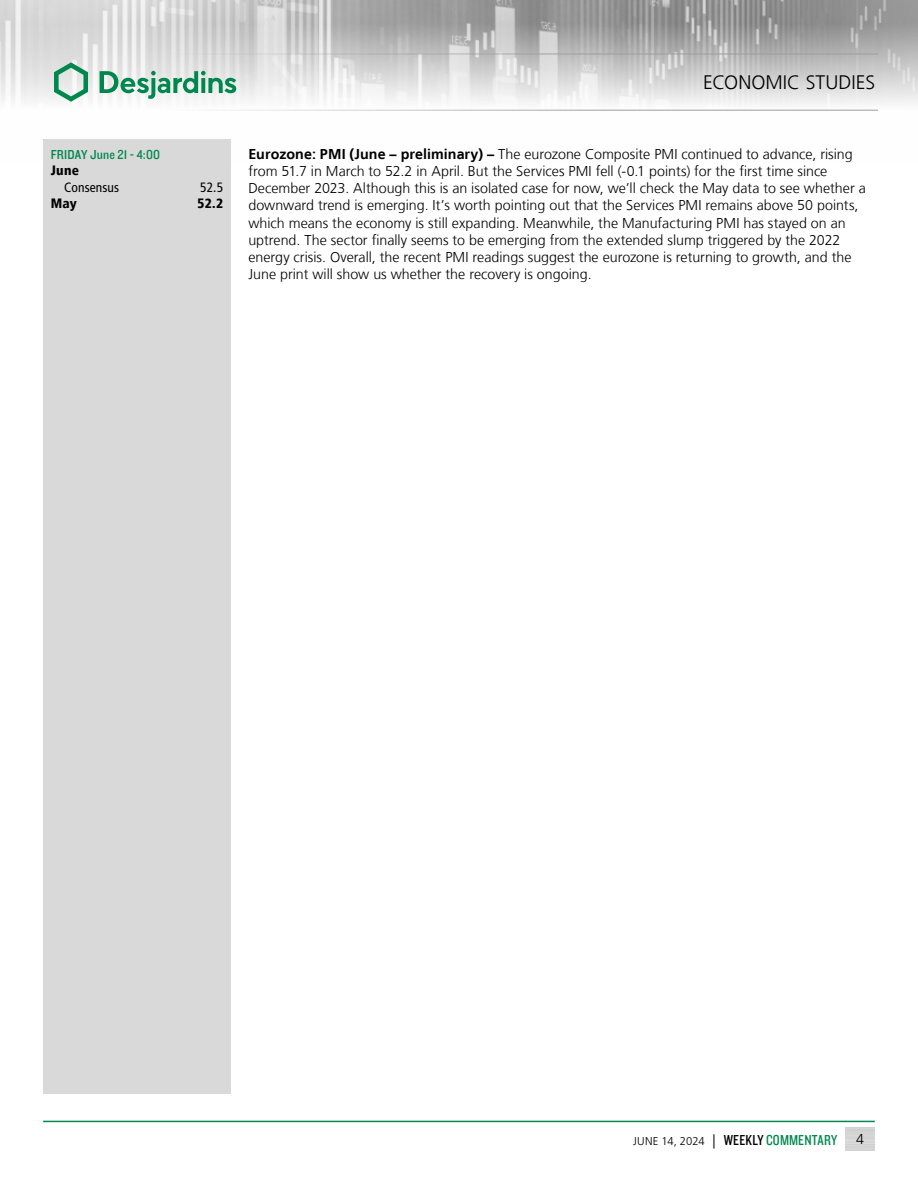
<style>
.page{position:relative;width:918px;height:1188px;background:#fff}
.page>*{position:absolute;margin:0;border:0;box-sizing:border-box;transform-origin:0 0}
.t1{font:300 19.5px "Frutiger LT";letter-spacing:.005em;color:#000}
.t2{font:300 14.25px/17.1px "Frutiger LT";color:#000}
.t3{font:13.5px "Knockout 30 Junior Welterwt";letter-spacing:.015em;color:#00874e}
.t4{font:condensed 13.5px "Frutiger LT";letter-spacing:.005em;color:#000}
.t5{font:900 condensed 13.5px "Frutiger LT";letter-spacing:.015em;color:#000}
.t6{font:300 11.25px "Frutiger LT";letter-spacing:-.005em;color:#000}
.s1{font-weight:700}
.s2{font-size:14.25px}
.s3{font-family:"Knockout 29 Junior Ltweight";font-weight:400;font-size:15px}
.s4{font-family:"Knockout 29 Junior Ltweight";font-weight:400;font-size:15px;color:#00874e}
</style>
<div class="page">
<img style="left:0;top:0;width:918px;height:110px">
<hr style="left:0;top:54px;width:878px;height:1px;background:#9d9d9c">
<hr style="left:0;top:110px;width:878px;height:1px;background:#9d9d9c">
<svg style="left:54px;top:62px;width:34px;height:40px"></svg>
<svg style="left:100px;top:71px;width:136px;height:28px"></svg>
<hr style="left:43px;top:1121px;width:832px;height:1px;background:#00874e">
<div style="left:43px;top:139px;width:188px;height:955px;background:#d9d9d9"></div>
<p class="t3" style="left:51px;top:146px;width:111px">FRIDAY June 21 - 4:00</p>
<p class="t5" style="left:51px;top:163px;width:30px">June</p>
<p class="t4" style="left:64px;top:179px;width:57px">Consensus</p>
<p class="t4" style="left:200px;top:179px;width:24px">52.5</p>
<p class="t5" style="left:51px;top:195px;width:28px">May</p>
<p class="t5" style="left:198px;top:195px;width:27px">52.2</p>
<h1 class="t1" style="left:703px;top:72px;width:174px">ECONOMIC STUDIES</h1>
<p class="t2" style="left:248px;top:146px;width:619px"><span class="s1">Eurozone: PMI (June – preliminary) –</span> The eurozone Composite PMI continued to advance, rising from 51.7 in March to 52.2 in April. But the Services PMI fell (-0.1 points) for the first time since December 2023. Although this is an isolated case for now, we’ll check the May data to see whether a downward trend is emerging. It’s worth pointing out that the Services PMI remains above 50 points, which means the economy is still expanding. Meanwhile, the Manufacturing PMI has stayed on an uptrend. The sector finally seems to be emerging from the extended slump triggered by the 2022 energy crisis. Overall, the recent PMI readings suggest the eurozone is returning to growth, and the June print will show us whether the recovery is ongoing.</p>
<p class="t6" style="left:633px;top:1135px;width:205px">JUNE 14, 2024 <span class="s2">|</span> <span class="s3">WEEKLY</span> <span class="s4">COMMENTARY</span></p>
<p class="t2" style="left:856px;top:1131px;width:9px">4</p>
</div>
